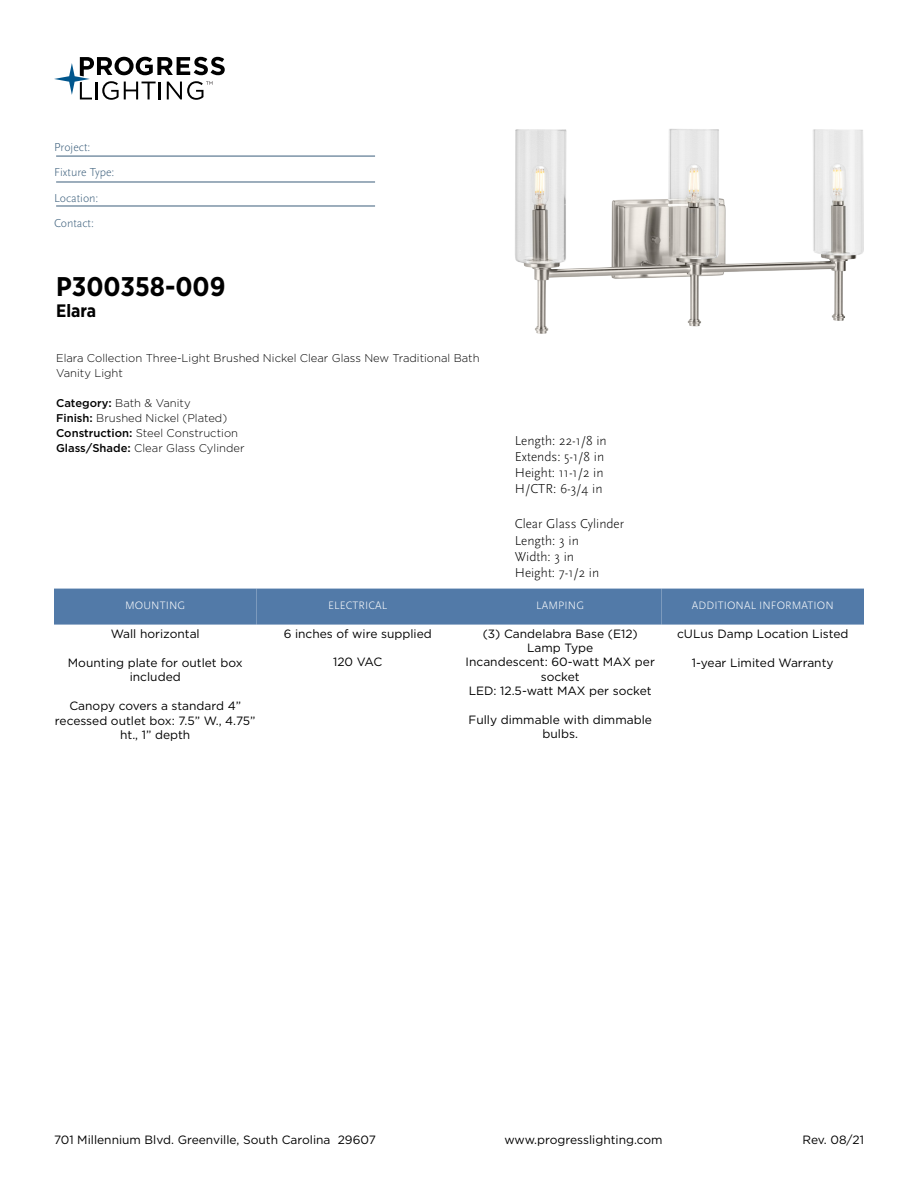
<style>
.page{position:relative;width:918px;height:1188px;background:#fff}
.page>*{position:absolute;margin:0;border:0;box-sizing:border-box;transform-origin:0 0}
.t1{font:700 27px "Gotham Narrow";color:#000}
.t2{font:700 18px "Gotham Narrow";color:#000}
.t3{font:300 13.5px/16.2px "Scala Sans Pro";color:#000}
.t4{font:12px/14.4px "Gotham";color:#000;text-align:center}
.t5{font:300 12px/25.5px "Scala Sans Pro";color:#3b5e7b}
.t6{font:300 11.25px/15px "Gotham";color:#000}
.t7{font:300 11.25px "Scala Sans Pro";letter-spacing:.01em;color:#fff}
.s1{font-weight:500}
</style>
<div class="page">
<svg style="left:54px;top:57px;width:171px;height:43px"></svg>
<hr style="left:56px;top:156px;width:319px;height:1px;background:#3b5e7b">
<hr style="left:56px;top:182px;width:319px;height:1px;background:#3b5e7b">
<hr style="left:56px;top:206px;width:319px;height:1px;background:#3b5e7b">
<img style="left:515px;top:129px;width:332px;height:205px">
<div style="left:54px;top:589px;width:202px;height:36px;background:#527aa8"></div>
<div style="left:256px;top:589px;width:203px;height:36px;background:#527aa8"></div>
<div style="left:459px;top:589px;width:203px;height:36px;background:#527aa8"></div>
<div style="left:662px;top:589px;width:202px;height:36px;background:#527aa8"></div>
<p class="t5" style="left:54px;top:134px;width:62px">Project:<br>Fixture Type:<br>Location:<br>Contact:</p>
<h1 class="t1" style="left:56px;top:270px;width:171px">P300358-009</h1>
<h2 class="t2" style="left:56px;top:300px;width:41px">Elara</h2>
<p class="t6" style="left:56px;top:351px;width:425px">Elara Collection Three-Light Brushed Nickel Clear Glass New Traditional Bath<br>Vanity Light</p>
<p class="t6" style="left:56px;top:396px;width:190px"><span class="s1">Category:</span> Bath &amp; Vanity<br><span class="s1">Finish:</span> Brushed Nickel (Plated)<br><span class="s1">Construction:</span> Steel Construction<br><span class="s1">Glass/Shade:</span> Clear Glass Cylinder</p>
<p class="t3" style="left:515px;top:432px;width:93px">Length: 22-1/8 in<br>Extends: 5-1/8 in<br>Height: 11-1/2 in<br>H/CTR: 6-3/4 in</p>
<p class="t3" style="left:515px;top:516px;width:111px">Clear Glass Cylinder<br>Length: 3 in<br>Width: 3 in<br>Height: 7-1/2 in</p>
<p class="t7" style="left:125px;top:599px;width:62px">MOUNTING</p>
<p class="t4" style="left:111px;top:627px;width:91px">Wall horizontal</p>
<p class="t4" style="left:68px;top:655px;width:176px">Mounting plate for outlet box included</p>
<p class="t4" style="left:55px;top:699px;width:202px">Canopy covers a standard 4” recessed outlet box: 7.5” W., 4.75” ht., 1” depth</p>
<p class="t7" style="left:328px;top:599px;width:61px">ELECTRICAL</p>
<p class="t4" style="left:284px;top:626px;width:150px">6 inches of wire supplied</p>
<p class="t4" style="left:333px;top:655px;width:51px">120 VAC</p>
<p class="t7" style="left:536px;top:599px;width:49px">LAMPING</p>
<p class="t4" style="left:466px;top:626px;width:191px">(3) Candelabra Base (E12)<br>Lamp Type<br>Incandescent: 60-watt MAX per socket<br>LED: 12.5-watt MAX per socket</p>
<p class="t4" style="left:469px;top:712px;width:185px">Fully dimmable with dimmable bulbs.</p>
<p class="t7" style="left:692px;top:599px;width:143px">ADDITIONAL INFORMATION</p>
<p class="t4" style="left:677px;top:627px;width:173px">cULus Damp Location Listed</p>
<p class="t4" style="left:692px;top:655px;width:143px">1-year Limited Warranty</p>
<p class="t4" style="left:54px;top:1132px;width:323px">701 Millennium Blvd. Greenville, South Carolina 29607</p>
<p class="t4" style="left:504px;top:1132px;width:160px">www.progresslighting.com</p>
<p class="t4" style="left:803px;top:1132px;width:63px">Rev. 08/21</p>
</div>
